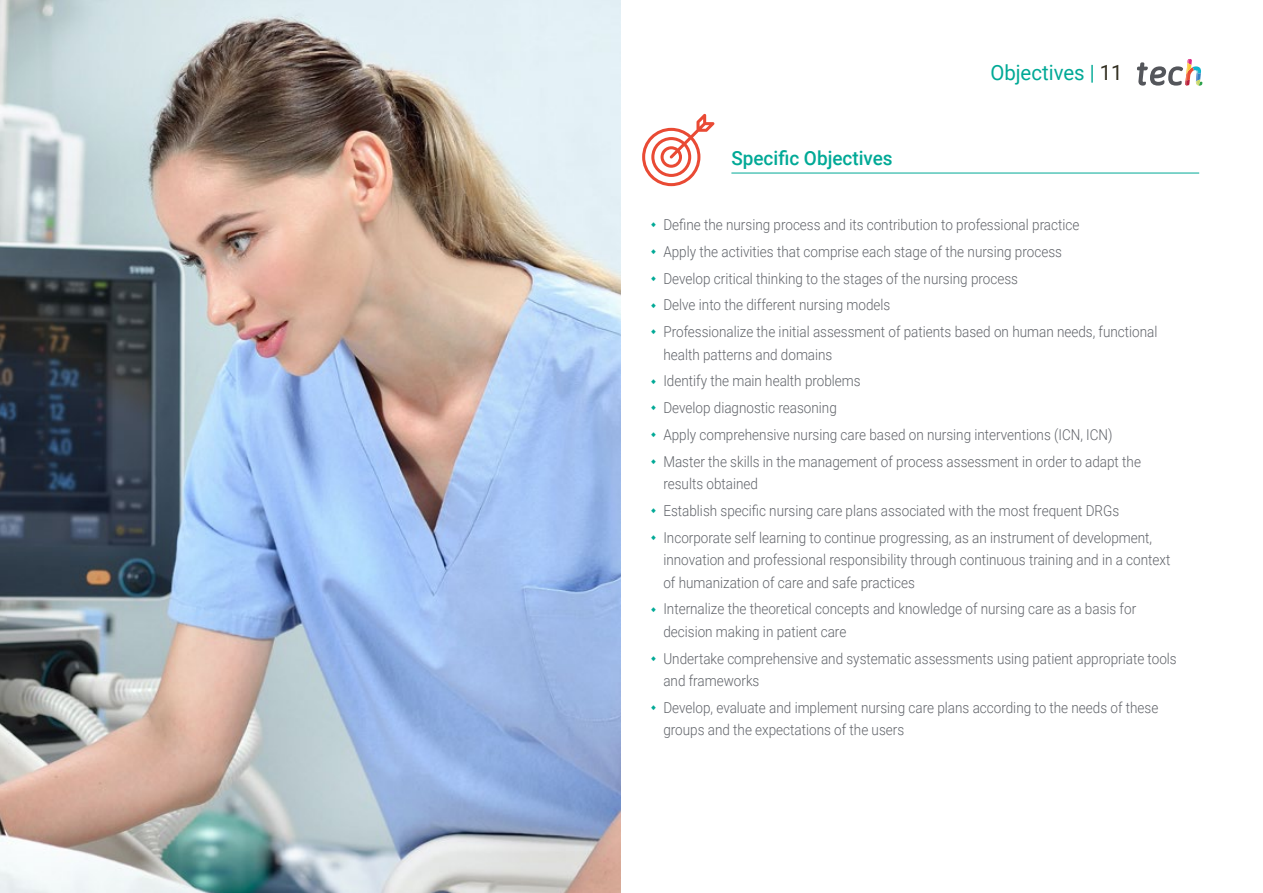
<style>
.page{position:relative;width:1263px;height:893px;background:#fff}
.page>*{position:absolute;margin:0;border:0;box-sizing:border-box;transform-origin:0 0}
.t1{font:21px "Roboto";color:#00a996}
.t2{font:500 19.5px "Roboto";color:#00a996}
.t3{font:300 15px/26.7px "Roboto";color:#61646a;scale:.9 1}
.s1{color:#312e20}
</style>
<div class="page">
<img style="left:0;top:0;width:621px;height:893px">
<svg style="left:1137px;top:59px;width:65px;height:27px"></svg>
<hr style="left:731px;top:173px;width:468px;height:1px;background:#00a996">
<svg style="left:642px;top:114px;width:72px;height:72px"></svg>
<h2 class="t2" style="left:731px;top:144px;width:163px">Specific Objectives</h2>
<h1 class="t1" style="left:990px;top:57px;width:134px">Objectives | <span class="s1">11</span></h1>
<p class="t3" style="left:663px;top:211px;width:550px">Define the nursing process and its contribution to professional practice<br>Apply the activities that comprise each stage of the nursing process<br>Develop critical thinking to the stages of the nursing process<br>Delve into the different nursing models<br>Professionalize the initial assessment of patients based on human needs, functional</p>
<p class="t3" style="left:663px;top:340px;width:532px">health patterns and domains<br>Identify the main health problems<br>Develop diagnostic reasoning<br>Apply comprehensive nursing care based on nursing interventions (ICN, ICN)<br>Master the skills in the management of process assessment in order to adapt the</p>
<p class="t3" style="left:663px;top:470px;width:544px">results obtained<br>Establish specific nursing care plans associated with the most frequent DRGs<br>Incorporate self learning to continue progressing, as an instrument of development,</p>
<p class="t3" style="left:663px;top:548px;width:565px;line-height:22.5px">innovation and professional responsibility through continuous training and in a context of humanization of care and safe practices</p>
<p class="t3" style="left:663px;top:597px;width:527px;line-height:22.5px">Internalize the theoretical concepts and knowledge of nursing care as a basis for decision making in patient care</p>
<p class="t3" style="left:663px;top:646px;width:572px;line-height:22.5px">Undertake comprehensive and systematic assessments using patient appropriate tools and frameworks</p>
<p class="t3" style="left:663px;top:696px;width:551px;line-height:22.5px">Develop, evaluate and implement nursing care plans according to the needs of these groups and the expectations of the users</p>
</div>
